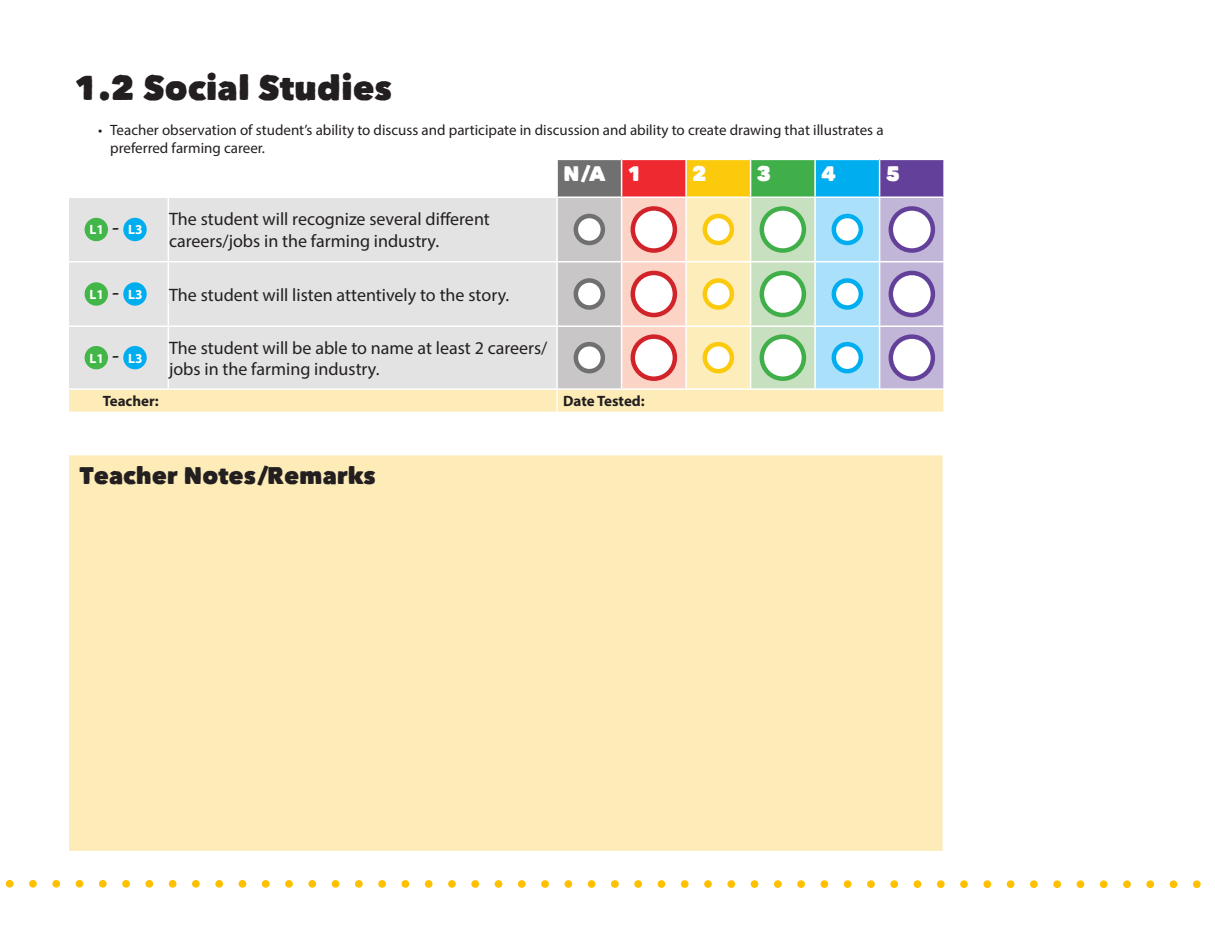
<style>
.page{position:relative;width:1215px;height:945px;background:#fff}
.page>*{position:absolute;margin:0;border:0;box-sizing:border-box;transform-origin:0 0}
.t1{font:34.5px "Matiz";color:#231f20}
.t2{font:24px "Matiz";color:#231f20}
.t3{font:21px "Matiz";color:#fff}
.t4{font:18px/21.6px "Myriad Pro";color:#231f20}
.t5{font:15px/18px "Myriad Pro";color:#231f20}
.t6{font:700 15px "Myriad Pro";color:#231f20}
.t7{font:700 13.5px "Myriad Pro";color:#fff}
.s1{font-family:"Minion Pro";font-size:22.5px;color:#231f20}
</style>
<div class="page">
<svg style="left:5px;top:879px;width:1196px;height:10px"></svg>
<div style="left:557px;top:159px;width:65px;height:38px;background:#707070"></div>
<div style="left:622px;top:159px;width:64px;height:38px;background:#ee292f"></div>
<div style="left:686px;top:159px;width:65px;height:38px;background:#fbca0c"></div>
<div style="left:751px;top:159px;width:64px;height:38px;background:#40ae49"></div>
<div style="left:815px;top:159px;width:65px;height:38px;background:#00aeef"></div>
<div style="left:880px;top:159px;width:64px;height:38px;background:#634099"></div>
<hr style="left:557px;top:159px;width:65px;height:1px;background:#fff">
<hr style="left:556px;top:160px;width:2px;height:36px;background:#fff">
<hr style="left:622px;top:159px;width:64px;height:1px;background:#fff">
<hr style="left:621px;top:160px;width:1px;height:36px;background:#fff">
<hr style="left:686px;top:159px;width:65px;height:1px;background:#fff">
<hr style="left:685px;top:160px;width:2px;height:36px;background:#fff">
<hr style="left:751px;top:159px;width:64px;height:1px;background:#fff">
<hr style="left:750px;top:160px;width:1px;height:36px;background:#fff">
<hr style="left:815px;top:159px;width:65px;height:1px;background:#fff">
<hr style="left:814px;top:160px;width:2px;height:36px;background:#fff">
<hr style="left:880px;top:159px;width:65px;height:1px;background:#fff">
<hr style="left:879px;top:160px;width:1px;height:36px;background:#fff">
<hr style="left:943px;top:160px;width:2px;height:36px;background:#fff">
<hr style="left:557px;top:196px;width:65px;height:2px;background:#fff">
<hr style="left:622px;top:196px;width:64px;height:2px;background:#fff">
<hr style="left:686px;top:196px;width:65px;height:2px;background:#fff">
<hr style="left:751px;top:196px;width:64px;height:2px;background:#fff">
<hr style="left:815px;top:196px;width:65px;height:2px;background:#fff">
<hr style="left:880px;top:196px;width:65px;height:2px;background:#fff">
<svg style="left:68px;top:197px;width:876px;height:215px;background:#e1e0d8"></svg>
<hr style="left:168px;top:388px;width:389px;height:2px;background:#fff">
<hr style="left:556px;top:390px;width:2px;height:22px;background:#fff">
<div style="left:85px;top:218px;width:23px;height:23px;background:#42b649;border-radius:50%"></div>
<div style="left:123px;top:218px;width:24px;height:23px;background:#00aeef;border-radius:50%"></div>
<svg style="left:576px;top:216px;width:27px;height:27px"></svg>
<div style="left:574px;top:214px;width:31px;height:31px;border:4px solid #707070;border-radius:50%"></div>
<svg style="left:633px;top:208px;width:42px;height:43px"></svg>
<div style="left:631px;top:206px;width:46px;height:47px;border:4px solid #d1232a;border-radius:50%"></div>
<svg style="left:705px;top:216px;width:27px;height:27px"></svg>
<div style="left:703px;top:214px;width:31px;height:31px;border:4px solid #fbca0c;border-radius:50%"></div>
<svg style="left:762px;top:208px;width:42px;height:43px"></svg>
<div style="left:760px;top:206px;width:46px;height:47px;border:4px solid #40ae49;border-radius:50%"></div>
<svg style="left:834px;top:216px;width:27px;height:27px"></svg>
<div style="left:832px;top:214px;width:31px;height:31px;border:4px solid #00aeef;border-radius:50%"></div>
<svg style="left:891px;top:208px;width:42px;height:43px"></svg>
<div style="left:889px;top:206px;width:46px;height:47px;border:4px solid #634099;border-radius:50%"></div>
<div style="left:85px;top:282px;width:23px;height:24px;background:#42b649;border-radius:50%"></div>
<div style="left:123px;top:282px;width:24px;height:24px;background:#00aeef;border-radius:50%"></div>
<svg style="left:576px;top:281px;width:27px;height:27px"></svg>
<div style="left:574px;top:278px;width:31px;height:32px;border:4px solid #707070;border-radius:50%"></div>
<div style="left:633px;top:273px;width:42px;height:42px;background:#fff;border-radius:50%"></div>
<div style="left:631px;top:271px;width:46px;height:46px;border:4px solid #d1232a;border-radius:50%"></div>
<svg style="left:705px;top:281px;width:27px;height:27px"></svg>
<div style="left:703px;top:278px;width:31px;height:32px;border:4px solid #fbca0c;border-radius:50%"></div>
<div style="left:762px;top:273px;width:42px;height:42px;background:#fff;border-radius:50%"></div>
<div style="left:760px;top:271px;width:46px;height:46px;border:4px solid #40ae49;border-radius:50%"></div>
<svg style="left:834px;top:281px;width:27px;height:27px"></svg>
<div style="left:832px;top:278px;width:31px;height:32px;border:4px solid #00aeef;border-radius:50%"></div>
<div style="left:891px;top:273px;width:42px;height:42px;background:#fff;border-radius:50%"></div>
<div style="left:889px;top:271px;width:46px;height:46px;border:4px solid #634099;border-radius:50%"></div>
<div style="left:85px;top:346px;width:23px;height:23px;background:#42b649;border-radius:50%"></div>
<div style="left:123px;top:346px;width:24px;height:23px;background:#00aeef;border-radius:50%"></div>
<svg style="left:576px;top:344px;width:27px;height:27px"></svg>
<div style="left:574px;top:342px;width:31px;height:31px;border:4px solid #707070;border-radius:50%"></div>
<div style="left:633px;top:337px;width:42px;height:42px;background:#fff;border-radius:50%"></div>
<div style="left:631px;top:334px;width:46px;height:47px;border:4px solid #d1232a;border-radius:50%"></div>
<svg style="left:705px;top:344px;width:27px;height:27px"></svg>
<div style="left:703px;top:342px;width:31px;height:31px;border:4px solid #fbca0c;border-radius:50%"></div>
<div style="left:762px;top:337px;width:42px;height:42px;background:#fff;border-radius:50%"></div>
<div style="left:760px;top:334px;width:46px;height:47px;border:4px solid #40ae49;border-radius:50%"></div>
<svg style="left:834px;top:344px;width:27px;height:27px"></svg>
<div style="left:832px;top:342px;width:31px;height:31px;border:4px solid #00aeef;border-radius:50%"></div>
<div style="left:891px;top:337px;width:42px;height:42px;background:#fff;border-radius:50%"></div>
<div style="left:889px;top:334px;width:46px;height:47px;border:4px solid #634099;border-radius:50%"></div>
<div style="left:68px;top:455px;width:875px;height:397px;background:#fdecb7"></div>
<div style="left:68px;top:454px;width:876px;height:398px;border:2px solid #fff"></div>
<p class="t1" style="left:74px;top:67px;width:319px">1.2 Social Studies</p>
<p class="t5" style="left:110px;top:121px;width:775px;text-indent:-12px">• Teacher observation of student’s ability to discuss and participate in discussion and ability to create drawing that illustrates a preferred farming career.</p>
<p class="t3" style="left:563px;top:161px;width:44px">N/A</p>
<p class="t3" style="left:628px;top:161px;width:16px">1</p>
<p class="t3" style="left:692px;top:161px;width:16px">2</p>
<p class="t3" style="left:757px;top:161px;width:16px">3</p>
<p class="t3" style="left:821px;top:161px;width:16px">4</p>
<p class="t3" style="left:886px;top:161px;width:16px">5</p>
<p class="t7" style="left:89px;top:221px;width:55px">L1 <span class="s1">-</span> L3</p>
<p class="t4" style="left:169px;top:208px;width:322px">The student will recognize several different careers/jobs in the farming industry.</p>
<p class="t7" style="left:89px;top:285px;width:55px">L1 <span class="s1">-</span> L3</p>
<p class="t4" style="left:169px;top:284px;width:342px">The student will listen attentively to the story.</p>
<p class="t7" style="left:89px;top:349px;width:55px">L1 <span class="s1">-</span> L3</p>
<p class="t4" style="left:169px;top:337px;width:380px">The student will be able to name at least 2 careers/ jobs in the farming industry.</p>
<p class="t6" style="left:103px;top:392px;width:57px">Teacher:</p>
<p class="t6" style="left:563px;top:392px;width:83px">Date Tested:</p>
<p class="t2" style="left:80px;top:461px;width:298px">Teacher Notes/Remarks</p>
</div>
